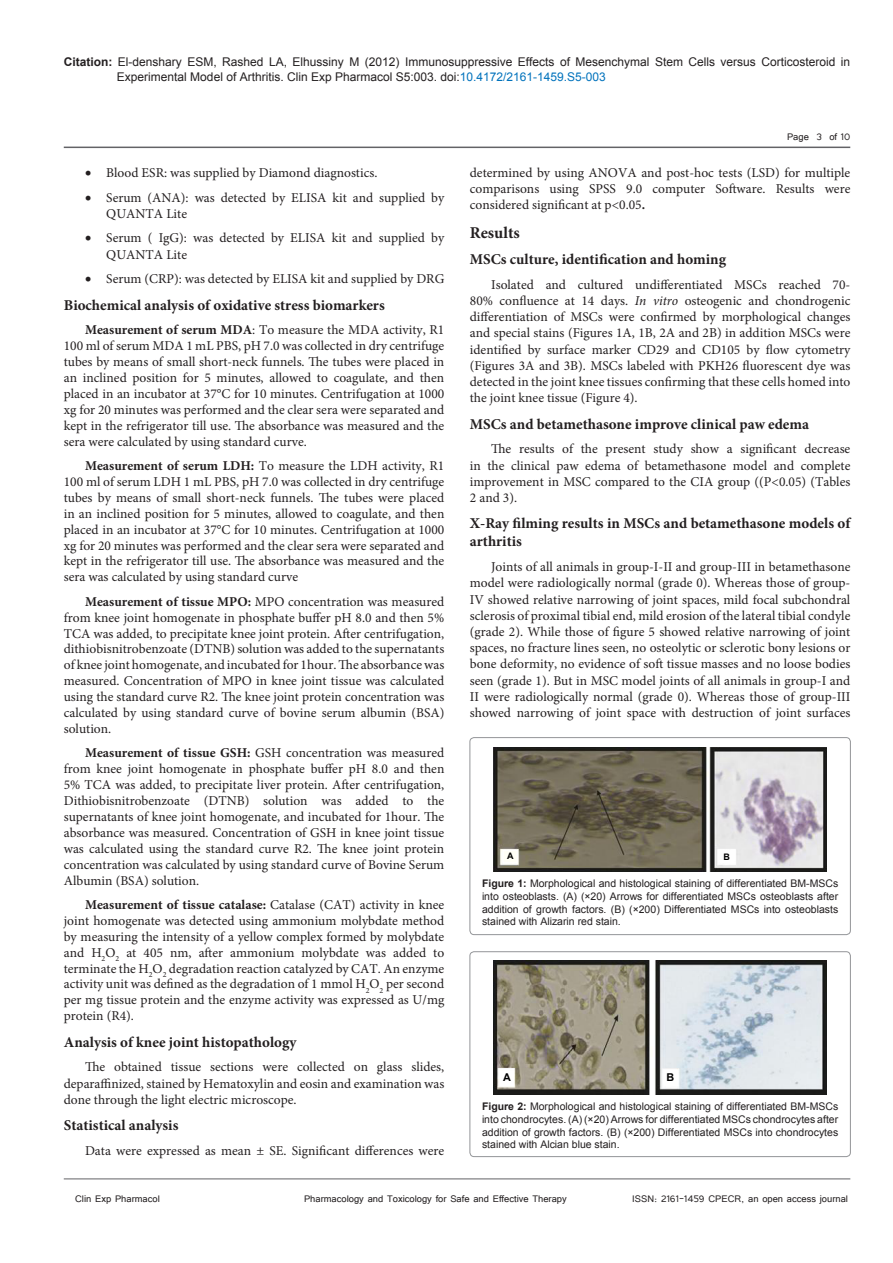
<style>
.page{position:relative;width:893px;height:1263px;background:#fff}
.page>*{position:absolute;margin:0;border:0;box-sizing:border-box;transform-origin:0 0}
.t1{font:700 16.5px "Minion Pro";color:#231f20}
.t2{font:700 15px/18px "Minion Pro";color:#231f20}
.List_Paragraph{font:13.5px/15.9px "Minion Pro";color:#231f20;text-align:justify}
.t3{font:12px/14.4px "Arial";color:#231f20}
.t4{font:12px "Tunga";color:#231f20}
.t5{font:700 10.8px "Arial";color:#000}
.t6{font:10.5px/12.6px "Arial";color:#231f20;text-align:justify}
.t7{font:700 9px "Arial";color:#000}
.s1{font-weight:700}
.s2{color:#0072bc}
.s3{font-style:italic}
</style>
<div class="page">
<hr style="left:64px;top:147px;width:786px;height:1px;background:#636366">
<hr style="left:64px;top:1179px;width:786px;height:1px;background:#636366">
<div style="left:470px;top:737px;width:380px;height:198px;border:1px solid #939598;border-radius:4px"></div>
<img style="left:494px;top:747px;width:333px;height:124px">
<div style="left:720px;top:850px;width:14px;height:12px;background:#fff"></div>
<div style="left:503px;top:850px;width:14px;height:13px;background:#fffff6"></div>
<div style="left:470px;top:952px;width:380px;height:205px;border:1px solid #939598;border-radius:4px"></div>
<img style="left:494px;top:960px;width:333px;height:134px">
<div style="left:501px;top:1071px;width:13px;height:14px;background:#fff"></div>
<div style="left:664px;top:1070px;width:14px;height:16px;background:#fff"></div>
<p class="t3" style="left:117px;top:55px;width:735px;text-indent:-53px"><span class="s1">Citation:</span> El-denshary ESM, Rashed LA, Elhussiny M (2012) Immunosuppressive Effects of Mesenchymal Stem Cells versus Corticosteroid in<br>Experimental Model of Arthritis. Clin Exp Pharmacol S5:003. doi:<span class="s2">10.4172/2161-1459.S5-003</span></p>
<p class="List_Paragraph" style="left:85px;top:165px;width:294px">• Blood ESR: was supplied by Diamond diagnostics.</p>
<p class="List_Paragraph" style="left:106px;top:189px;width:340px;text-indent:-21px">• Serum (ANA): was detected by ELISA kit and supplied by<br>QUANTA Lite</p>
<p class="List_Paragraph" style="left:106px;top:230px;width:340px;text-indent:-21px">• Serum ( IgG): was detected by ELISA kit and supplied by<br>QUANTA Lite</p>
<p class="List_Paragraph" style="left:85px;top:271px;width:361px">• Serum (CRP): was detected by ELISA kit and supplied by DRG</p>
<p class="t2" style="left:64px;top:296px;width:322px">Biochemical analysis of oxidative stress biomarkers</p>
<p class="List_Paragraph" style="left:64px;top:322px;width:382px;text-indent:21px"><span class="s1">Measurement of serum MDA</span>: To measure the MDA activity, R1<br>100 ml of serum MDA 1 mL PBS, pH 7.0 was collected in dry centrifuge tubes by means of small short-neck funnels. The tubes were placed in an inclined position for 5 minutes, allowed to coagulate, and then placed in an incubator at 37°C for 10 minutes. Centrifugation at 1000 xg for 20 minutes was performed and the clear sera were separated and kept in the refrigerator till use. The absorbance was measured and the sera were calculated by using standard curve.</p>
<p class="List_Paragraph" style="left:64px;top:458px;width:382px;text-indent:21px"><span class="s1">Measurement of serum LDH:</span> To measure the LDH activity, R1<br>100 ml of serum LDH 1 mL PBS, pH 7.0 was collected in dry centrifuge tubes by means of small short-neck funnels. The tubes were placed in an inclined position for 5 minutes, allowed to coagulate, and then placed in an incubator at 37°C for 10 minutes. Centrifugation at 1000 xg for 20 minutes was performed and the clear sera were separated and kept in the refrigerator till use. The absorbance was measured and the sera was calculated by using standard curve</p>
<p class="List_Paragraph" style="left:64px;top:593px;width:382px;text-indent:21px"><span class="s1">Measurement of tissue MPO:</span> MPO concentration was measured from knee joint homogenate in phosphate buffer pH 8.0 and then 5% TCA was added, to precipitate knee joint protein. After centrifugation, dithiobisnitrobenzoate (DTNB) solution was added to the supernatants of knee joint homogenate, and incubated for 1hour. The absorbance was measured. Concentration of MPO in knee joint tissue was calculated using the standard curve R2. The knee joint protein concentration was calculated by using standard curve of bovine serum albumin (BSA) solution.</p>
<p class="List_Paragraph" style="left:64px;top:745px;width:382px;text-indent:21px"><span class="s1">Measurement of tissue GSH:</span> GSH concentration was measured from knee joint homogenate in phosphate buffer pH 8.0 and then 5% TCA was added, to precipitate liver protein. After centrifugation, Dithiobisnitrobenzoate (DTNB) solution was added to the supernatants of knee joint homogenate, and incubated for 1hour. The absorbance was measured. Concentration of GSH in knee joint tissue was calculated using the standard curve R2. The knee joint protein concentration was calculated by using standard curve of Bovine Serum Albumin (BSA) solution.</p>
<p class="List_Paragraph" style="left:64px;top:897px;width:382px;text-indent:21px"><span class="s1">Measurement of tissue catalase:</span> Catalase (CAT) activity in knee joint homogenate was detected using ammonium molybdate method by measuring the intensity of a yellow complex formed by molybdate and H<sub>2</sub>O<sub>2</sub> at 405 nm, after ammonium molybdate was added to terminate the H<sub>2</sub>O<sub>2</sub> degradation reaction catalyzed by CAT. An enzyme activity unit was defined as the degradation of 1 mmol H<sub>2</sub>O<sub>2</sub> per second per mg tissue protein and the enzyme activity was expressed as U/mg protein (R4).</p>
<p class="t2" style="left:64px;top:1033px;width:234px">Analysis of knee joint histopathology</p>
<p class="List_Paragraph" style="left:64px;top:1059px;width:382px;text-indent:21px">The obtained tissue sections were collected on glass slides, deparaffinized, stained by Hematoxylin and eosin and examination was done through the light electric microscope.</p>
<p class="t2" style="left:64px;top:1116px;width:116px">Statistical analysis</p>
<p class="List_Paragraph" style="left:85px;top:1143px;width:361px">Data were expressed as mean ± SE. Significant differences were</p>
<p class="t4" style="left:787px;top:129px;width:65px">Page 3 of 10</p>
<p class="List_Paragraph" style="left:470px;top:164px;width:382px">determined by using ANOVA and post-hoc tests (LSD) for multiple comparisons using SPSS 9.0 computer Software. Results were considered significant at p&lt;0.05<span class="s1">.</span></p>
<p class="t1" style="left:470px;top:221px;width:52px">Results</p>
<p class="t2" style="left:470px;top:250px;width:258px">MSCs culture, identification and homing</p>
<p class="List_Paragraph" style="left:470px;top:276px;width:382px;text-indent:21px">Isolated and cultured undifferentiated MSCs reached 70- 80% confluence at 14 days. <span class="s3">In vitro</span> osteogenic and chondrogenic differentiation of MSCs were confirmed by morphological changes and special stains (Figures 1A, 1B, 2A and 2B) in addition MSCs were identified by surface marker CD29 and CD105 by flow cytometry (Figures 3A and 3B). MSCs labeled with PKH26 fluorescent dye was detected in the joint knee tissues confirming that these cells homed into the joint knee tissue (Figure 4).</p>
<p class="t2" style="left:470px;top:415px;width:341px">MSCs and betamethasone improve clinical paw edema</p>
<p class="List_Paragraph" style="left:470px;top:441px;width:382px;text-indent:21px">The results of the present study show a significant decrease in the clinical paw edema of betamethasone model and complete improvement in MSC compared to the CIA group ((P&lt;0.05) (Tables 2 and 3).</p>
<p class="t2" style="left:470px;top:514px;width:382px">X-Ray filming results in MSCs and betamethasone models of arthritis</p>
<p class="List_Paragraph" style="left:470px;top:559px;width:382px;text-indent:21px">Joints of all animals in group-I-II and group-III in betamethasone model were radiologically normal (grade 0). Whereas those of group-IV showed relative narrowing of joint spaces, mild focal subchondral sclerosis of proximal tibial end, mild erosion of the lateral tibial condyle (grade 2). While those of figure 5 showed relative narrowing of joint spaces, no fracture lines seen, no osteolytic or sclerotic bony lesions or bone deformity, no evidence of soft tissue masses and no loose bodies seen (grade 1). But in MSC model joints of all animals in group-I and II were radiologically normal (grade 0). Whereas those of group-III showed narrowing of joint space with destruction of joint surfaces</p>
<p class="t7" style="left:507px;top:850px;width:8px">A</p>
<p class="t7" style="left:723px;top:850px;width:8px">B</p>
<p class="t6" style="left:482px;top:877px;width:358px"><span class="s1">Figure 1:</span> Morphological and histological staining of differentiated BM-MSCs into osteoblasts. (A) (×20) Arrows for differentiated MSCs osteoblasts after addition of growth factors. (B) (×200) Differentiated MSCs into osteoblasts stained with Alizarin red stain.</p>
<p class="t5" style="left:503px;top:1070px;width:9px">A</p>
<p class="t5" style="left:667px;top:1070px;width:9px">B</p>
<p class="t6" style="left:482px;top:1100px;width:358px"><span class="s1">Figure 2:</span> Morphological and histological staining of differentiated BM-MSCs into chondrocytes. (A) (×20) Arrows for differentiated MSCs chondrocytes after addition of growth factors. (B) (×200) Differentiated MSCs into chondrocytes stained with Alcian blue stain.</p>
<p class="t4" style="left:75px;top:1190px;width:86px">Clin Exp Pharmacol</p>
<p class="t4" style="left:304px;top:1190px;width:264px">Pharmacology and Toxicology for Safe and Effective Therapy</p>
<p class="t4" style="left:632px;top:1190px;width:217px">ISSN: 2161-1459 CPECR, an open access journal</p>
</div>
